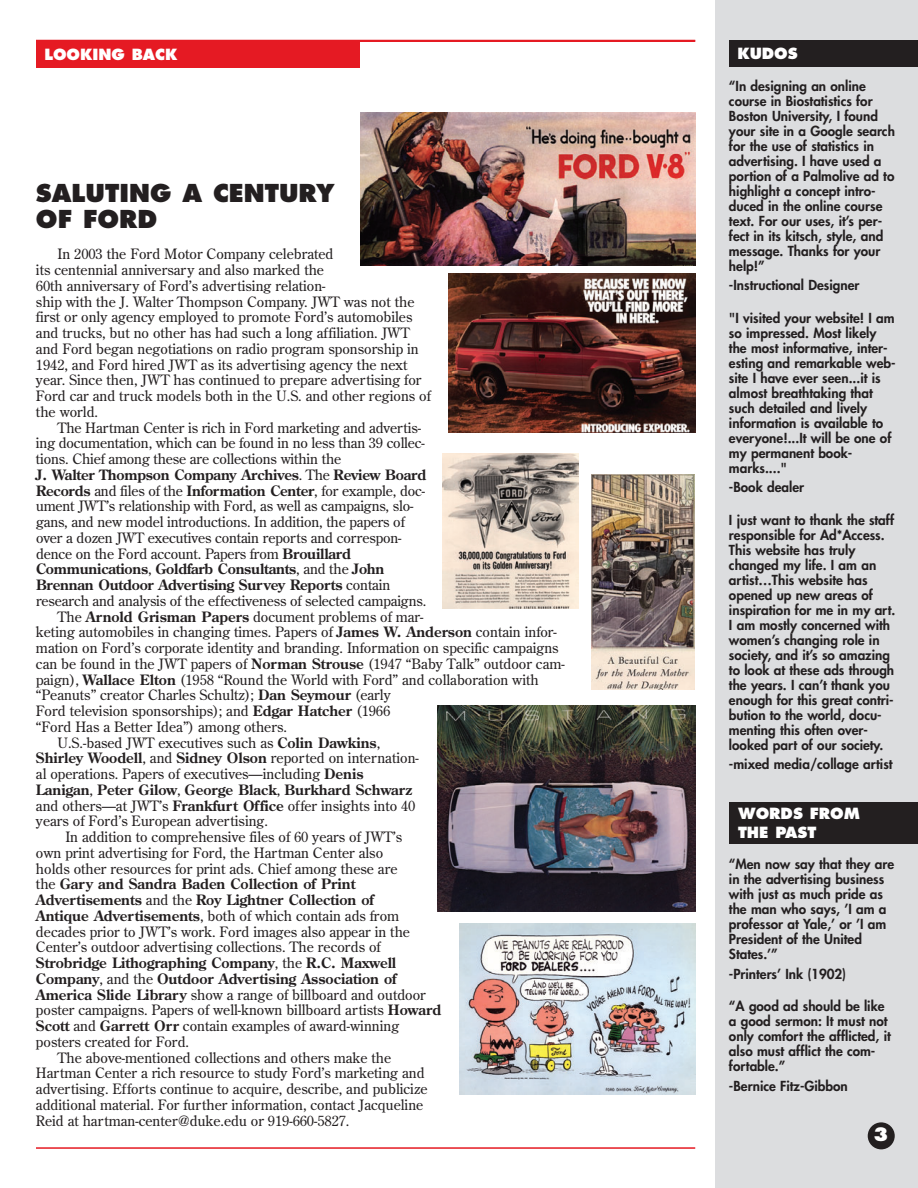
<style>
.page{position:relative;width:918px;height:1188px;background:#fff}
.page>*{position:absolute;margin:0;border:0;box-sizing:border-box;transform-origin:0 0}
.t1{font:800 24px/25.5px "Futura";color:#231f20}
.t2{font:800 18px "Futura";color:#fff}
.t3{font:800 15px/18.6px "Futura";color:#fff}
.t4{font:14.25px/15.8px "Century Old Style";color:#231f20}
.t5{font:800 13.5px/15px "Futura";color:#231f20}
.s1{font-weight:700}
</style>
<div class="page">
<div style="left:716px;top:0;width:202px;height:1188px;background:#dcdddf"></div>
<hr style="left:36px;top:1147px;width:659px;height:2px;background:#e51a23">
<div style="left:729px;top:40px;width:189px;height:28px;background:#231f20"></div>
<div style="left:36px;top:41px;width:324px;height:27px;background:#e51a23"></div>
<hr style="left:36px;top:40px;width:659px;height:2px;background:#e51a23">
<img style="left:592px;top:475px;width:102px;height:214px">
<img style="left:360px;top:112px;width:335px;height:153px">
<img style="left:443px;top:453px;width:136px;height:156px">
<img style="left:448px;top:273px;width:247px;height:159px">
<img style="left:437px;top:706px;width:258px;height:205px">
<img style="left:459px;top:924px;width:237px;height:170px">
<div style="left:730px;top:802px;width:188px;height:42px;background:#231f20"></div>
<div style="left:868px;top:1122px;width:27px;height:27px;background:#231f20;border-radius:50%"></div>
<p class="t3" style="left:44px;top:46px;width:134px">LOOKING BACK</p>
<p class="t3" style="left:737px;top:46px;width:62px">KUDOS</p>
<h2 class="t1" style="left:36px;top:183px;width:300px">SALUTING A CENTURY<br>OF FORD</h2>
<p class="t4" style="left:36px;top:247px;width:396px;text-indent:22px">In 2003 the Ford Motor Company celebrated<br>its centennial anniversary and also marked the<br>60th anniversary of Ford’s advertising relation-<br>ship with the J. Walter Thompson Company. JWT was not the first or only agency employed to promote Ford’s automobiles and trucks, but no other has had such a long affiliation. JWT and Ford began negotiations on radio program sponsorship in 1942, and Ford hired JWT as its advertising agency the next year. Since then, JWT has continued to prepare advertising for Ford car and truck models both in the U.S. and other regions of the world.</p>
<p class="t4" style="left:36px;top:421px;width:390px;text-indent:22px">The Hartman Center is rich in Ford marketing and advertis&shy;ing documentation, which can be found in no less than 39 collec&shy;tions. Chief among these are collections within the</p>
<p class="t4" style="left:36px;top:468px;width:392px"><span class="s1">J. Walter Thompson Company Archives</span>. The <span class="s1">Review Board Records</span> and files of the <span class="s1">Information Center</span>, for example, doc&shy;ument JWT’s relationship with Ford, as well as campaigns, slo&shy;gans, and new model introductions. In addition, the papers of over a dozen JWT executives contain reports and correspon&shy;dence on the Ford account. Papers from <span class="s1">Brouillard Communications</span>, <span class="s1">Goldfarb Consultants</span>, and the <span class="s1">John Brennan Outdoor Advertising Survey Reports</span> contain research and analysis of the effectiveness of selected campaigns.</p>
<p class="t4" style="left:36px;top:610px;width:530px;text-indent:22px">The <span class="s1">Arnold Grisman Papers</span> document problems of mar-<br>keting automobiles in changing times. Papers of <span class="s1">James W. Anderson</span> contain infor&shy;mation on Ford’s corporate identity and branding. Information on specific campaigns can be found in the JWT papers of <span class="s1">Norman Strouse</span> (1947 “Baby Talk” outdoor cam&shy;paign), <span class="s1">Wallace Elton</span> (1958 “Round the World with Ford” and collaboration with “Peanuts” creator Charles Schultz); <span class="s1">Dan Seymour</span> (early<br>Ford television sponsorships); and <span class="s1">Edgar Hatcher</span> (1966<br>“Ford Has a Better Idea”) among others.</p>
<p class="t4" style="left:36px;top:736px;width:384px;text-indent:22px">U.S.-based JWT executives such as <span class="s1">Colin Dawkins</span>, <span class="s1">Shirley Woodell</span>, and <span class="s1">Sidney Olson</span> reported on internation&shy;al operations. Papers of executives—including <span class="s1">Denis Lanigan</span>, <span class="s1">Peter Gilow</span>, <span class="s1">George Black</span>, <span class="s1">Burkhard Schwarz </span>and others—at JWT’s <span class="s1">Frankfurt Office</span> offer insights into 40 years of Ford’s European advertising.</p>
<p class="t4" style="left:36px;top:830px;width:407px;text-indent:29px">In addition to comprehensive files of 60 years of JWT’s<br>own print advertising for Ford, the Hartman Center also<br>holds other resources for print ads. Chief among these are<br>the <span class="s1">Gary and Sandra Baden Collection of Print Advertisements</span> and the <span class="s1">Roy Lightner Collection of<br>Antique Advertisements</span>, both of which contain ads from decades prior to JWT’s work. Ford images also appear in the Center’s outdoor advertising collections. The records of <span class="s1">Strobridge Lithographing Company</span>, the <span class="s1">R.C. Maxwell Company</span>, and the <span class="s1">Outdoor Advertising Association of America Slide Library</span> show a range of billboard and outdoor poster campaigns. Papers of well-known billboard artists <span class="s1">Howard Scott</span> and <span class="s1">Garrett Orr</span> contain examples of award-winning posters created for Ford.</p>
<p class="t4" style="left:36px;top:1051px;width:393px;text-indent:22px">The above-mentioned collections and others make the Hartman Center a rich resource to study Ford’s marketing and advertising. Efforts continue to acquire, describe, and publicize additional material. For further information, contact Jacqueline Reid at hartman-center@duke.edu or 919-660-5827.</p>
<p class="t5" style="left:729px;top:79px;width:167px">“In designing an online course in Biostatistics for<br>Boston University, I found your site in a Google search for the use of statistics in advertising. I have used a portion of a Palmolive ad to highlight a concept intro&shy;duced in the online course text. For our uses, it’s per&shy;fect in its kitsch, style, and message. Thanks for your help!”</p>
<p class="t5" style="left:729px;top:278px;width:132px">-Instructional Designer</p>
<p class="t5" style="left:729px;top:311px;width:168px">"I visited your website! I am so impressed. Most likely the most informative, inter&shy;esting and remarkable web&shy;site I have ever seen...it is almost breathtaking that such detailed and lively information is available to everyone!...It will be one of my permanent book&shy;marks...."</p>
<p class="t5" style="left:729px;top:480px;width:77px">-Book dealer</p>
<p class="t5" style="left:729px;top:513px;width:168px">I just want to thank the staff responsible for Ad*Access.<br>This website has truly changed my life. I am an artist…This website has opened up new areas of inspiration for me in my art.<br>I am mostly concerned with women’s changing role in society, and it’s so amazing to look at these ads through the years. I can’t thank you enough for this great contri&shy;bution to the world, docu&shy;menting this often over&shy;looked part of our society.</p>
<p class="t5" style="left:729px;top:757px;width:165px">-mixed media/collage artist</p>
<p class="t3" style="left:738px;top:806px;width:124px">WORDS FROM<br>THE PAST</p>
<p class="t5" style="left:729px;top:858px;width:167px">“Men now say that they are in the advertising business with just as much pride as the man who says, ’I am a professor at Yale,’ or ’I am<br>President of the United<br>States.’”</p>
<p class="t5" style="left:729px;top:967px;width:119px">-Printers’ Ink (1902)</p>
<p class="t5" style="left:729px;top:1000px;width:163px">“A good ad should be like a good sermon: It must not only comfort the afflicted, it also must afflict the com&shy;fortable.”</p>
<p class="t5" style="left:729px;top:1079px;width:120px">-Bernice Fitz-Gibbon</p>
<p class="t2" style="left:873px;top:1127px;width:16px">3</p>
</div>
